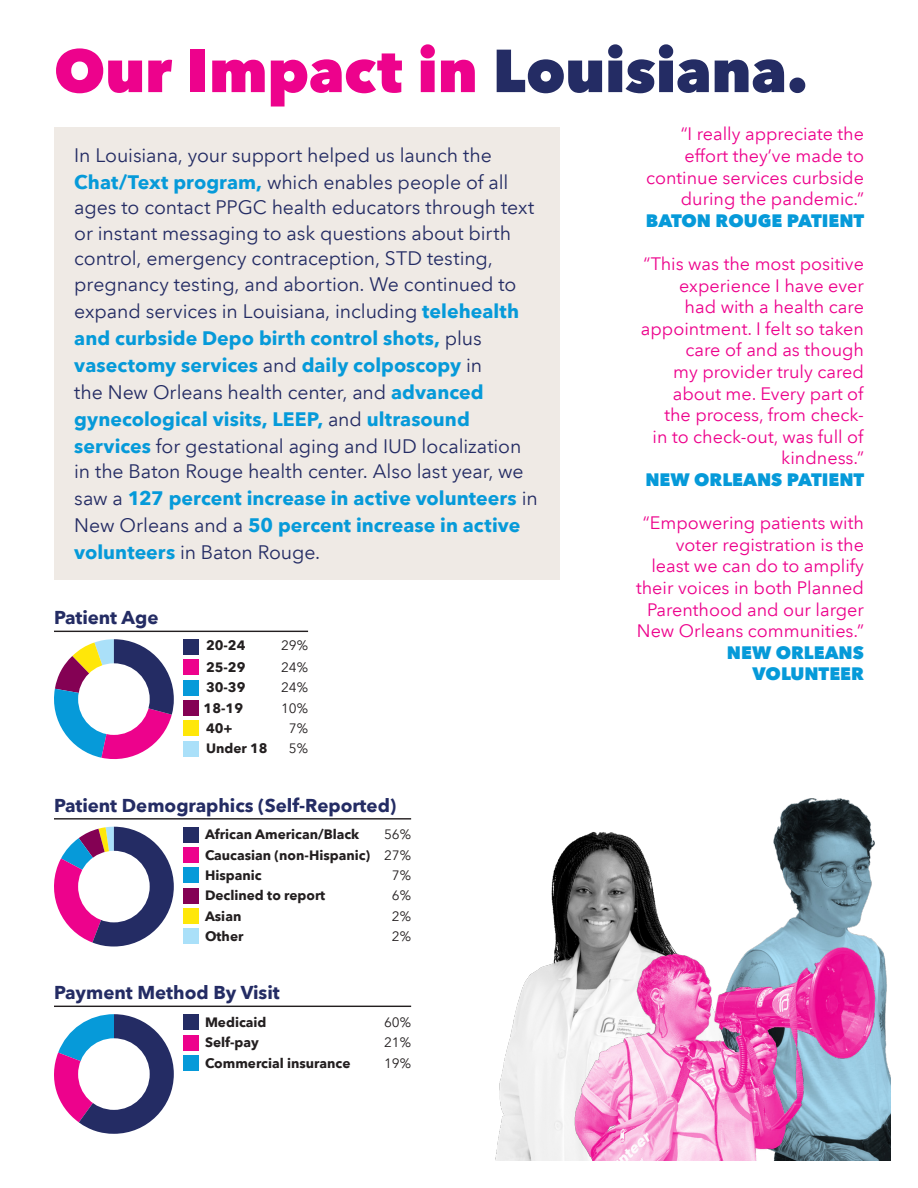
<style>
.page{position:relative;width:918px;height:1188px;background:#fff}
.page>*{position:absolute;margin:0;border:0;box-sizing:border-box;transform-origin:0 0}
.t1{font:800 60px "Avenir Next LT Pro";color:#ed028c}
.t2{font:19.5px/26.5px "Avenir Next LT Pro";letter-spacing:-.005em;color:#242c64}
.t3{font:700 18.6px "Avenir Next LT Pro";color:#242c64}
.t4{font:18px/21.6px "Avenir Next LT Pro";color:#ed028c;text-align:right}
.t5{font:800 18px/21.6px "Avenir Next LT Pro";color:#069ad9;text-align:right}
.t6{font:700 13.65px "Avenir Next LT Pro";color:#231f20}
.t7{font:13.65px "Avenir Next LT Pro";color:#231f20}
.s1{color:#242c64}
.s2{font-weight:700;color:#069ad9}
.s3{font-weight:400}
</style>
<div class="page">
<img style="left:766px;top:798px;width:125px;height:363px">
<img style="left:495px;top:832px;width:172px;height:329px">
<img style="left:565px;top:938px;width:319px;height:223px">
<div style="left:183px;top:700px;width:16px;height:16px;background:#840154"></div>
<div style="left:183px;top:720px;width:16px;height:16px;background:#ffe709"></div>
<div style="left:183px;top:741px;width:16px;height:16px;background:#aae0f9"></div>
<div style="left:183px;top:639px;width:16px;height:16px;background:#242c64"></div>
<div style="left:183px;top:659px;width:16px;height:16px;background:#ed028c"></div>
<div style="left:183px;top:680px;width:16px;height:16px;background:#069ad9"></div>
<svg style="left:54px;top:639px;width:120px;height:120px"></svg>
<div style="left:78px;top:663px;width:72px;height:72px;background:#fff;border-radius:50%"></div>
<hr style="left:54px;top:631px;width:254px;height:1px;background:#231f20">
<div style="left:183px;top:888px;width:16px;height:16px;background:#840154"></div>
<div style="left:183px;top:908px;width:16px;height:16px;background:#ffe709"></div>
<div style="left:183px;top:928px;width:16px;height:16px;background:#aae0f9"></div>
<div style="left:183px;top:827px;width:16px;height:16px;background:#242c64"></div>
<div style="left:183px;top:847px;width:16px;height:16px;background:#ed028c"></div>
<div style="left:183px;top:867px;width:16px;height:16px;background:#069ad9"></div>
<hr style="left:54px;top:818px;width:357px;height:2px;background:#231f20">
<svg style="left:54px;top:827px;width:120px;height:120px"></svg>
<div style="left:78px;top:851px;width:72px;height:71px;background:#fff;border-radius:50%"></div>
<div style="left:183px;top:1014px;width:16px;height:16px;background:#242c64"></div>
<div style="left:183px;top:1035px;width:16px;height:15px;background:#ed028c"></div>
<div style="left:183px;top:1055px;width:16px;height:16px;background:#069ad9"></div>
<hr style="left:54px;top:1006px;width:357px;height:1px;background:#231f20">
<svg style="left:54px;top:1014px;width:120px;height:120px"></svg>
<div style="left:78px;top:1038px;width:72px;height:72px;background:#fff;border-radius:50%"></div>
<div style="left:54px;top:127px;width:505px;height:453px;background:#efeae5"></div>
<p class="t1" style="left:54px;top:34px;width:756px">Our Impact in <span class="s1">Louisiana.</span></p>
<p class="t2" style="left:74px;top:142px;width:465px">In Louisiana, your support helped us launch the <span class="s2">Chat/Text program,</span> which enables people of all ages to contact PPGC health educators through text or instant messaging to ask questions about birth control, emergency contraception, STD testing, pregnancy testing, and abortion. We continued to expand services in Louisiana, including <span class="s2">telehealth and curbside Depo birth control shots,</span> plus <span class="s2">vasectomy services</span> and <span class="s2">daily colposcopy</span> in<br>the New Orleans health center, and <span class="s2">advanced gynecological visits, LEEP,</span> and <span class="s2">ultrasound services</span> for gestational aging and IUD localization in the Baton Rouge health center. Also last year, we saw a <span class="s2">127 percent increase in active volunteers</span> in New Orleans and a <span class="s2">50 percent increase in active volunteers</span> in Baton Rouge.</p>
<p class="t3" style="left:54px;top:606px;width:106px">Patient Age</p>
<p class="t6" style="left:206px;top:636px;width:41px">20-24</p>
<p class="t7" style="left:281px;top:637px;width:29px">29%</p>
<p class="t6" style="left:206px;top:659px;width:41px">25-29</p>
<p class="t7" style="left:281px;top:659px;width:29px">24%</p>
<p class="t6" style="left:206px;top:679px;width:41px">30-39</p>
<p class="t7" style="left:281px;top:680px;width:29px">24%</p>
<p class="t6" style="left:204px;top:700px;width:41px">18-19</p>
<p class="t7" style="left:281px;top:700px;width:29px">10%</p>
<p class="t6" style="left:206px;top:720px;width:28px">40+</p>
<p class="t7" style="left:289px;top:720px;width:21px">7%</p>
<p class="t6" style="left:206px;top:740px;width:63px">Under 18</p>
<p class="t7" style="left:289px;top:741px;width:21px">5%</p>
<p class="t3" style="left:54px;top:794px;width:344px">Patient Demographics (Self-Reported)</p>
<p class="t6" style="left:205px;top:826px;width:156px">African American/Black</p>
<p class="t7" style="left:384px;top:827px;width:29px">56%</p>
<p class="t6" style="left:205px;top:847px;width:208px">Caucasian (non-Hispanic) <span class="s3">27%</span></p>
<p class="t6" style="left:205px;top:867px;width:58px">Hispanic</p>
<p class="t7" style="left:392px;top:867px;width:21px">7%</p>
<p class="t6" style="left:205px;top:887px;width:122px">Declined to report</p>
<p class="t7" style="left:392px;top:888px;width:21px">6%</p>
<p class="t6" style="left:205px;top:908px;width:38px">Asian</p>
<p class="t7" style="left:392px;top:908px;width:21px">2%</p>
<p class="t6" style="left:205px;top:928px;width:40px">Other</p>
<p class="t7" style="left:392px;top:928px;width:21px">2%</p>
<p class="t3" style="left:54px;top:981px;width:227px">Payment Method By Visit</p>
<p class="t6" style="left:205px;top:1014px;width:63px">Medicaid</p>
<p class="t7" style="left:384px;top:1014px;width:29px">60%</p>
<p class="t6" style="left:205px;top:1034px;width:55px">Self-pay</p>
<p class="t7" style="left:384px;top:1034px;width:29px">21%</p>
<p class="t6" style="left:205px;top:1054px;width:147px">Commercial insurance</p>
<p class="t7" style="left:384px;top:1055px;width:29px">19%</p>
<p class="t4" style="left:646px;top:123px;width:219px">“I really appreciate the effort they’ve made to continue services curbside during the pandemic.”</p>
<p class="t5" style="left:646px;top:210px;width:220px">BATON ROUGE PATIENT</p>
<p class="t4" style="left:641px;top:253px;width:225px">“This was the most positive experience I have ever<br>had with a health care appointment. I felt so taken care of and as though<br>my provider truly cared about me. Every part of<br>the process, from check-<br>in to check-out, was full of kindness.”</p>
<p class="t5" style="left:645px;top:469px;width:221px">NEW ORLEANS PATIENT</p>
<p class="t4" style="left:636px;top:512px;width:229px">“Empowering patients with voter registration is the least we can do to amplify their voices in both Planned<br>Parenthood and our larger<br>New Orleans communities.”</p>
<p class="t5" style="left:727px;top:642px;width:139px">NEW ORLEANS<br>VOLUNTEER</p>
</div>
